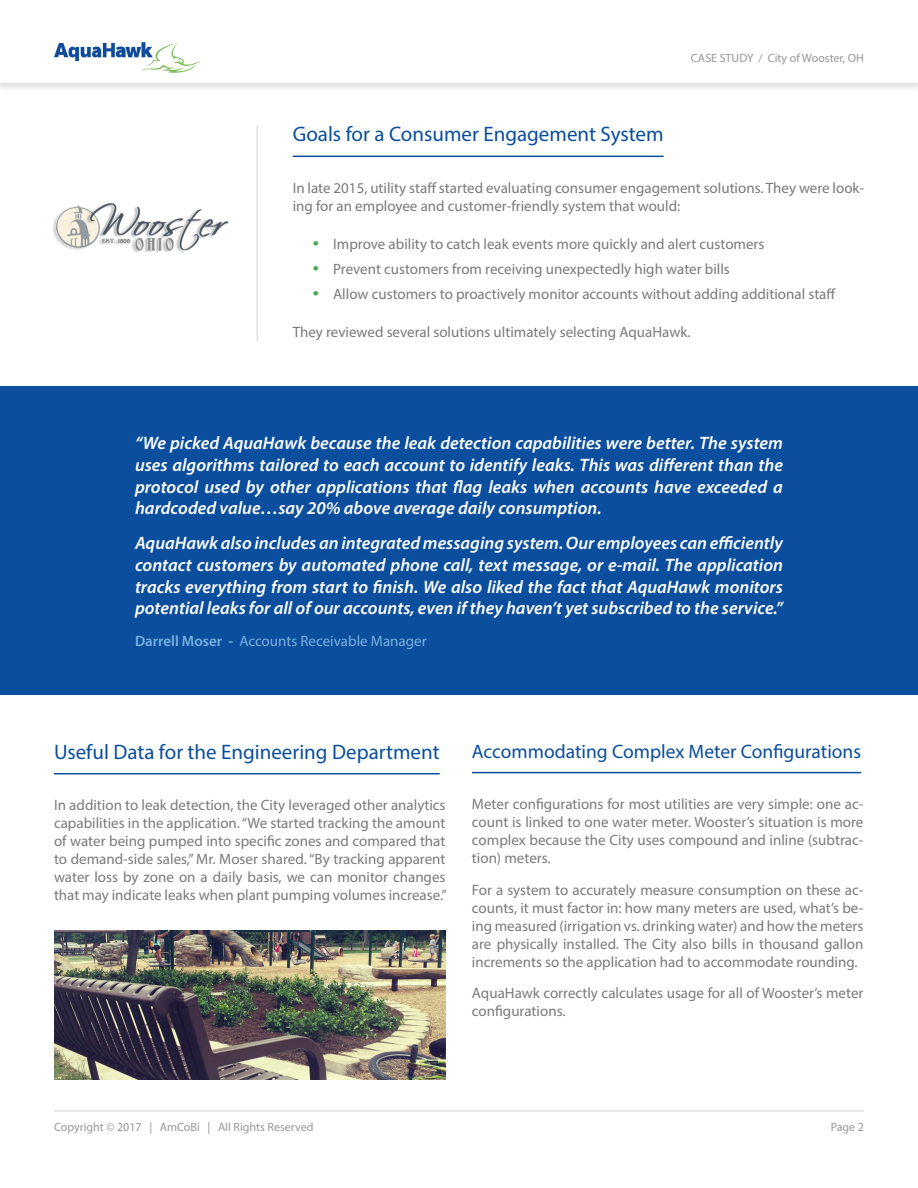
<style>
.page{position:relative;width:918px;height:1188px;background:#fff}
.page>*{position:absolute;margin:0;border:0;box-sizing:border-box;transform-origin:0 0}
.Subheader_2__Blue{font:21px "Myriad Pro";color:#0a4e9d}
.Subheader_2__Blue-2{font:19.5px "Myriad Pro";color:#0a4e9d}
.t1{font:italic 600 18px/21.6px "Myriad Pro";color:#fff;text-align:justify}
.t2{font:15px/18px "Myriad Pro";color:#797a79;text-align:justify}
.t3{font:15px "Myriad Pro";color:#79b0df}
.t4{font:12px "Myriad Pro";color:#96989a}
.t5{font:12px "Myriad Pro";color:#969898}
.s1{font-size:21.9px;color:#40ae49}
.s2{font-weight:600}
</style>
<div class="page">
<hr style="left:54px;top:1110px;width:810px;height:2px;background:#e2e2e2">
<div style="left:0;top:0;width:918px;height:92px;background:#231f20;opacity:.15"></div>
<div style="left:0;top:0;width:918px;height:82px;background:#fff"></div>
<svg style="left:54px;top:42px;width:146px;height:31px"></svg>
<hr style="left:293px;top:156px;width:371px;height:1px;background:#0a4e9d">
<div style="left:0;top:386px;width:918px;height:309px;background:#0a4e9d"></div>
<hr style="left:54px;top:773px;width:386px;height:1px;background:#0a4e9d">
<hr style="left:472px;top:772px;width:389px;height:1px;background:#0a4e9d">
<img style="left:53px;top:203px;width:176px;height:50px">
<img style="left:54px;top:930px;width:392px;height:150px">
<hr style="left:256px;top:126px;width:2px;height:215px;background:#e2e2e2">
<p class="t5" style="left:691px;top:50px;width:175px">CASE STUDY / City of Wooster, OH</p>
<p class="Subheader_2__Blue" style="left:293px;top:121px;width:372px">Goals for a Consumer Engagement System</p>
<p class="t2" style="left:293px;top:179px;width:573px">In late 2015, utility staff started evaluating consumer engagement solutions. They were look&shy;ing for an employee and customer-friendly system that would:</p>
<p class="t2" style="left:313px;top:235px;width:453px"><span class="s1">•</span> Improve ability to catch leak events more quickly and alert customers</p>
<p class="t2" style="left:313px;top:260px;width:418px"><span class="s1">•</span> Prevent customers from receiving unexpectedly high water bills</p>
<p class="t2" style="left:313px;top:285px;width:524px"><span class="s1">•</span> Allow customers to proactively monitor accounts without adding additional staff</p>
<p class="t2" style="left:293px;top:323px;width:400px">They reviewed several solutions ultimately selecting AquaHawk.</p>
<p class="t1" style="left:135px;top:432px;width:650px">“We picked AquaHawk because the leak detection capabilities were better. The system uses algorithms tailored to each account to identify leaks. This was different than the protocol used by other applications that flag leaks when accounts have exceeded a hardcoded value…say 20% above average daily consumption.</p>
<p class="t1" style="left:135px;top:532px;width:650px">AquaHawk also includes an integrated messaging system. Our employees can efficiently contact customers by automated phone call, text message, or e-mail. The application tracks everything from start to finish. We also liked the fact that AquaHawk monitors potential leaks for all of our accounts, even if they haven’t yet subscribed to the service.”</p>
<p class="t3" style="left:135px;top:631px;width:293px"><span class="s2">Darrell Moser -</span> Accounts Receivable Manager</p>
<p class="Subheader_2__Blue" style="left:54px;top:739px;width:387px">Useful Data for the Engineering Department</p>
<p class="t2" style="left:54px;top:796px;width:394px">In addition to leak detection, the City leveraged other analytics capabilities in the application. “We started tracking the amount of water being pumped into specific zones and compared that to demand-side sales,” Mr. Moser shared. “By tracking apparent water loss by zone on a daily basis, we can monitor changes that may indicate leaks when plant pumping volumes increase.”</p>
<p class="Subheader_2__Blue-2" style="left:472px;top:739px;width:391px">Accommodating Complex Meter Configurations</p>
<p class="t2" style="left:472px;top:795px;width:393px">Meter configurations for most utilities are very simple: one ac&shy;count is linked to one water meter. Wooster’s situation is more complex because the City uses compound and inline (subtrac&shy;tion) meters.</p>
<p class="t2" style="left:472px;top:881px;width:393px">For a system to accurately measure consumption on these ac&shy;counts, it must factor in: how many meters are used, what’s be&shy;ing measured (irrigation vs. drinking water) and how the meters are physically installed. The City also bills in thousand gallon increments so the application had to accommodate rounding.</p>
<p class="t2" style="left:472px;top:984px;width:393px">AquaHawk correctly calculates usage for all of Wooster’s meter configurations.</p>
<p class="t4" style="left:54px;top:1120px;width:261px">Copyright © 2017 | AmCoBi | All Rights Reserved</p>
<p class="t4" style="left:831px;top:1120px;width:35px">Page 2</p>
</div>
